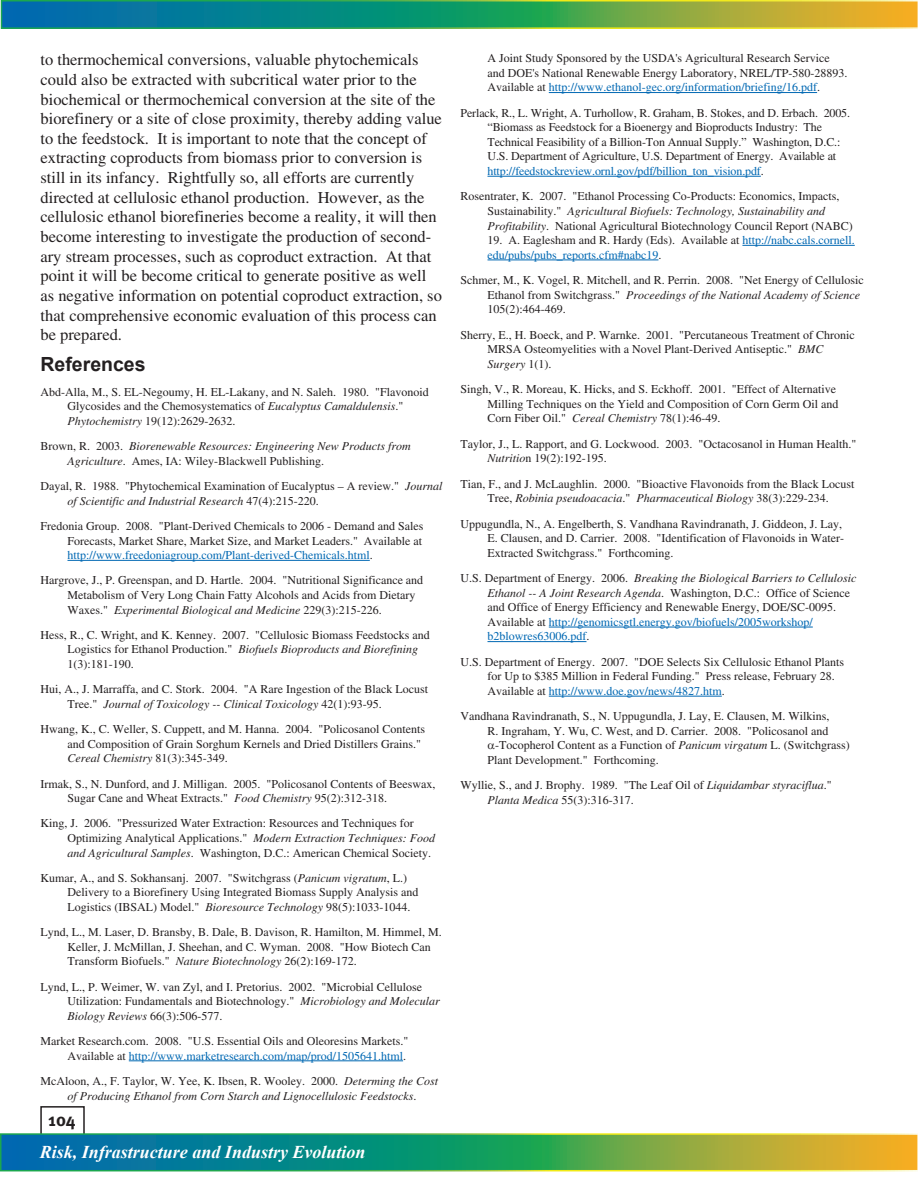
<style>
.page{position:relative;width:918px;height:1188px;background:#fff}
.page>*{position:absolute;margin:0;border:0;box-sizing:border-box;transform-origin:0 0}
.t1{font:700 19.5px "Arial";color:#231f20}
.t2{font:italic 700 18px "Times New Roman";color:#fff}
.t3{font:700 18px "Meta Plus";color:#231f20}
.t4{font:16.5px/19.6px "Times";color:#231f20}
.t5{font:12px/14.5px "Times";color:#231f20}
.t6{font:italic 12px/14.5px "Times";color:#231f20}
.t7{font:12px/14.5px "Times";color:#0168b3}
.s1{font-style:italic}
.s2{font-style:normal}
.s3{color:#0168b3}
.s4{color:#231f20}
</style>
<div class="page">
<div style="left:40px;top:1106px;width:45px;height:35px;border:2px solid #231f20"></div>
<svg style="left:0;top:1133px;width:918px;height:38px;background:#4b9967"></svg>
<svg style="left:1px;top:0;width:917px;height:29px;background:#4c9a64"></svg>
<hr style="left:68px;top:560px;width:302px;height:1px;background:#0168b3">
<hr style="left:129px;top:1061px;width:274px;height:1px;background:#0168b3">
<hr style="left:549px;top:92px;width:268px;height:1px;background:#0168b3">
<hr style="left:488px;top:176px;width:273px;height:1px;background:#0168b3">
<hr style="left:742px;top:245px;width:113px;height:1px;background:#0168b3">
<hr style="left:488px;top:260px;width:170px;height:1px;background:#0168b3">
<hr style="left:549px;top:627px;width:264px;height:1px;background:#0168b3">
<hr style="left:549px;top:696px;width:173px;height:1px;background:#0168b3">
<img style="left:230px;top:559px;width:458px;height:138px">
<p class="t4" style="left:40px;top:50px;width:403px">to thermochemical conversions, valuable phytochemicals could also be extracted with subcritical water prior to the biochemical or thermochemical conversion at the site of the biorefinery or a site of close proximity, thereby adding value to the feedstock. It is important to note that the concept of extracting coproducts from biomass prior to conversion is still in its infancy. Rightfully so, all efforts are currently directed at cellulosic ethanol production. However, as the cellulosic ethanol biorefineries become a reality, it will then become interesting to investigate the production of second&shy;ary stream processes, such as coproduct extraction. At that point it will be become critical to generate positive as well as negative information on potential coproduct extraction, so that comprehensive economic evaluation of this process can be prepared.</p>
<p class="t1" style="left:40px;top:351px;width:107px">References</p>
<p class="t5" style="left:68px;top:385px;width:363px;text-indent:-27px">Abd-Alla, M., S. EL-Negoumy, H. EL-Lakany, and N. Saleh. 1980. "Flavonoid<br>Glycosides and the Chemosystematics of <span class="s1">Eucalyptus Camaldulensis</span>."<br><span class="s1">Phytochemistry</span> 19(12):2629-2632.</p>
<p class="t6" style="left:68px;top:439px;width:345px;text-indent:-27px"><span class="s2">Brown, R. 2003.</span> Biorenewable Resources: Engineering New Products from<br>Agriculture<span class="s2">. Ames, IA: Wiley-Blackwell Publishing.</span></p>
<p class="t5" style="left:68px;top:479px;width:377px;text-indent:-27px">Dayal, R. 1988. "Phytochemical Examination of Eucalyptus – A review." <span class="s1">Journal of Scientific and Industrial Research</span> 47(4):215-220.</p>
<p class="t5" style="left:68px;top:519px;width:357px;text-align:justify;text-indent:-27px">Fredonia Group. 2008. "Plant-Derived Chemicals to 2006 - Demand and Sales Forecasts, Market Share, Market Size, and Market Leaders." Available at <span class="s3">http://www.freedoniagroup.com/Plant-derived-Chemicals.html</span>.</p>
<p class="t5" style="left:68px;top:573px;width:357px;text-indent:-27px">Hargrove, J., P. Greenspan, and D. Hartle. 2004. "Nutritional Significance and<br>Metabolism of Very Long Chain Fatty Alcohols and Acids from Dietary<br>Waxes." <span class="s1">Experimental Biological and Medicine</span> 229(3):215-226.</p>
<p class="t5" style="left:68px;top:628px;width:364px;text-indent:-27px">Hess, R., C. Wright, and K. Kenney. 2007. "Cellulosic Biomass Feedstocks and<br>Logistics for Ethanol Production." <span class="s1">Biofuels Bioproducts and Biorefining<br></span>1(3):181-190.</p>
<p class="t5" style="left:68px;top:682px;width:362px;text-indent:-27px">Hui, A., J. Marraffa, and C. Stork. 2004. "A Rare Ingestion of the Black Locust<br>Tree." <span class="s1">Journal of Toxicology -- Clinical Toxicology</span> 42(1):93-95.</p>
<p class="t5" style="left:68px;top:722px;width:359px;text-indent:-27px">Hwang, K., C. Weller, S. Cuppett, and M. Hanna. 2004. "Policosanol Contents and Composition of Grain Sorghum Kernels and Dried Distillers Grains."<br><span class="s1">Cereal Chemistry</span> 81(3):345-349.</p>
<p class="t5" style="left:68px;top:776px;width:369px;text-indent:-27px">Irmak, S., N. Dunford, and J. Milligan. 2005. "Policosanol Contents of Beeswax,<br>Sugar Cane and Wheat Extracts." <span class="s1">Food Chemistry</span> 95(2):312-318.</p>
<p class="t5" style="left:68px;top:816px;width:369px;text-indent:-27px">King, J. 2006. "Pressurized Water Extraction: Resources and Techniques for<br>Optimizing Analytical Applications." <span class="s1">Modern Extraction Techniques: Food and Agricultural Samples</span>. Washington, D.C.: American Chemical Society.</p>
<p class="t5" style="left:68px;top:871px;width:352px;text-indent:-27px">Kumar, A., and S. Sokhansanj. 2007. "Switchgrass (<span class="s1">Panicum vigratum</span>, L.)<br>Delivery to a Biorefinery Using Integrated Biomass Supply Analysis and<br>Logistics (IBSAL) Model." <span class="s1">Bioresource Technology</span> 98(5):1033-1044.</p>
<p class="t5" style="left:68px;top:925px;width:376px;text-indent:-27px">Lynd, L., M. Laser, D. Bransby, B. Dale, B. Davison, R. Hamilton, M. Himmel, M.<br>Keller, J. McMillan, J. Sheehan, and C. Wyman. 2008. "How Biotech Can<br>Transform Biofuels." <span class="s1">Nature Biotechnology</span> 26(2):169-172.</p>
<p class="t5" style="left:68px;top:979px;width:374px;text-indent:-27px">Lynd, L., P. Weimer, W. van Zyl, and I. Pretorius. 2002. "Microbial Cellulose<br>Utilization: Fundamentals and Biotechnology." <span class="s1">Microbiology and Molecular<br>Biology Reviews</span> 66(3):506-577.</p>
<p class="t5" style="left:40px;top:1034px;width:369px;text-align:right">Market Research.com. 2008. "U.S. Essential Oils and Oleoresins Markets."<br>Available at <span class="s3">http://www.marketresearch.com/map/prod/1505641.html</span>.</p>
<p class="t6" style="left:40px;top:1074px;width:399px;text-align:center"><span class="s2">McAloon, A., F. Taylor, W. Yee, K. Ibsen, R. Wooley. 2000.</span> Determing the Cost of Producing Ethanol from Corn Starch and Lignocellulosic Feedstocks<span class="s2">.</span></p>
<h2 class="t3" style="left:49px;top:1110px;width:29px">104</h2>
<h2 class="t2" style="left:40px;top:1140px;width:327px">Risk, Infrastructure and Industry Evolution</h2>
<p class="t5" style="left:488px;top:51px;width:362px">A Joint Study Sponsored by the USDA's Agricultural Research Service and DOE's National Renewable Energy Laboratory, NREL/TP-580-28893.<br>Available at <span class="s3">http://www.ethanol-gec.org/information/briefing/16.pdf</span>.</p>
<p class="t5" style="left:488px;top:105px;width:364px;text-indent:-27px">Perlack, R., L. Wright, A. Turhollow, R. Graham, B. Stokes, and D. Erbach. 2005. “Biomass as Feedstock for a Bioenergy and Bioproducts Industry: The Technical Feasibility of a Billion-Ton Annual Supply.” Washington, D.C.:<br>U.S. Department of Agriculture, U.S. Department of Energy. Available at <span class="s3">http://feedstockreview.ornl.gov/pdf/billion_ton_vision.pdf</span>.</p>
<p class="t5" style="left:488px;top:189px;width:367px;text-indent:-27px">Rosentrater, K. 2007. "Ethanol Processing Co-Products: Economics, Impacts,<br>Sustainability." <span class="s1">Agricultural Biofuels: Technology, Sustainability and<br>Profitability</span>. National Agricultural Biotechnology Council Report (NABC)</p>
<p class="t7" style="left:488px;top:233px;width:369px"><span class="s4">19. A. Eaglesham and R. Hardy (Eds). Available at</span> http://nabc.cals.cornell. edu/pubs/pubs_reports.cfm#nabc19<span class="s4">.</span></p>
<p class="t5" style="left:488px;top:273px;width:378px;text-indent:-27px">Schmer, M., K. Vogel, R. Mitchell, and R. Perrin. 2008. "Net Energy of Cellulosic<br>Ethanol from Switchgrass." <span class="s1">Proceedings of the National Academy of Science<br></span>105(2):464-469.</p>
<p class="t5" style="left:488px;top:327px;width:369px;text-indent:-27px">Sherry, E., H. Boeck, and P. Warnke. 2001. "Percutaneous Treatment of Chronic<br>MRSA Osteomyelities with a Novel Plant-Derived Antiseptic." <span class="s1">BMC<br>Surgery</span> 1(1).</p>
<p class="t5" style="left:488px;top:382px;width:352px;text-indent:-27px">Singh, V., R. Moreau, K. Hicks, and S. Eckhoff. 2001. "Effect of Alternative<br>Milling Techniques on the Yield and Composition of Corn Germ Oil and<br>Corn Fiber Oil." <span class="s1">Cereal Chemistry</span> 78(1):46-49.</p>
<p class="t5" style="left:488px;top:436px;width:370px;text-indent:-27px">Taylor, J., L. Rapport, and G. Lockwood. 2003. "Octacosanol in Human Health."<br><span class="s1">Nutritio</span>n 19(2):192-195.</p>
<p class="t5" style="left:460px;top:476px;width:395px;text-align:center">Tian, F., and J. McLaughlin. 2000. "Bioactive Flavonoids from the Black Locust<br>Tree, <span class="s1">Robinia pseudoacacia</span>." <span class="s1">Pharmaceutical Biology</span> 38(3):229-234.</p>
<p class="t5" style="left:488px;top:516px;width:358px;text-indent:-27px">Uppugundla, N., A. Engelberth, S. Vandhana Ravindranath, J. Giddeon, J. Lay,<br>E. Clausen, and D. Carrier. 2008. "Identification of Flavonoids in Water-<br>Extracted Switchgrass." Forthcoming.</p>
<p class="t5" style="left:488px;top:571px;width:370px;text-indent:-27px">U.S. Department of Energy. 2006. <span class="s1">Breaking the Biological Barriers to Cellulosic Ethanol -- A Joint Research Agenda</span>. Washington, D.C.: Office of Science and Office of Energy Efficiency and Renewable Energy, DOE/SC-0095.<br>Available at <span class="s3">http://genomicsgtl.energy.gov/biofuels/2005workshop/ b2blowres63006.pdf</span>.</p>
<p class="t5" style="left:488px;top:654px;width:358px;text-indent:-27px">U.S. Department of Energy. 2007. "DOE Selects Six Cellulosic Ethanol Plants for Up to $385 Million in Federal Funding." Press release, February 28.<br>Available at <span class="s3">http://www.doe.gov/news/4827.htm</span>.</p>
<p class="t5" style="left:460px;top:709px;width:370px">Vandhana Ravindranath, S., N. Uppugundla, J. Lay, E. Clausen, M. Wilkins,</p>
<p class="t5" style="left:488px;top:724px;width:342px">R. Ingraham, Y. Wu, C. West, and D. Carrier. 2008. "Policosanol and</p>
<p class="t5" style="left:495px;top:738px;width:356px">-Tocopherol Content as a Function of <span class="s1">Panicum virgatum</span> L. (Switchgrass)</p>
<p class="t5" style="left:488px;top:753px;width:173px">Plant Development." Forthcoming.</p>
<p class="t5" style="left:488px;top:778px;width:346px;text-indent:-27px">Wyllie, S., and J. Brophy. 1989. "The Leaf Oil of <span class="s1">Liquidambar styraciflua</span>."<br><span class="s1">Planta Medica</span> 55(3):316-317.</p>
</div>
